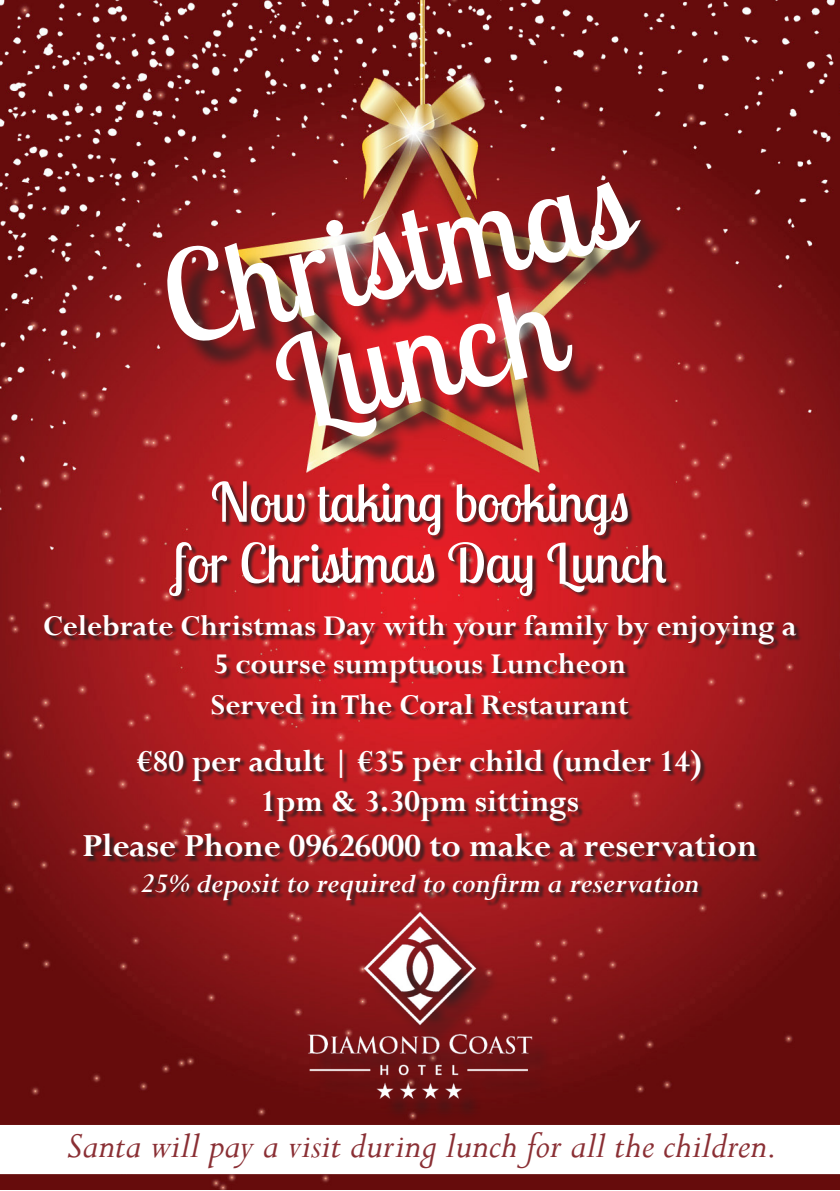
<style>
.page{position:relative;width:840px;height:1191px;background:#fff}
.page>*{position:absolute;margin:0;border:0;box-sizing:border-box;transform-origin:0 0}
.t1{font:124.8px "Lobster Two";color:#fff}
.t2{font:54px "Lobster Two";color:#fff}
.t3{font:italic 40px "Perpetua";color:#8a2f34}
.t4{font:700 36px "Perpetua";color:#fff}
.t5{font:700 34px "Perpetua";color:#fff}
.t6{font:700 32px "Perpetua";color:#fff}
.t7{font:italic 700 30px "Perpetua";color:#fff}
</style>
<div class="page">
<img style="left:0;top:0;width:839px;height:1189px">
<div style="left:313px;top:1038px;width:241px;height:83px;background:#231f20;opacity:.75"></div>
<img style="left:302px;top:1031px;width:236px;height:78px">
<div style="left:368px;top:917px;width:131px;height:131px;background:#231f20;opacity:.75"></div>
<img style="left:316px;top:911px;width:172px;height:117px">
<div style="left:177px;top:193px;width:493px;height:274px;background:#231f20;opacity:.75"></div>
<div style="left:46px;top:483px;width:756px;height:424px;background:#231f20;opacity:.75"></div>
<svg style="left:0;top:1125px;width:839px;height:49px"></svg>
<p class="t1" style="left:147px;top:222px;width:474px;rotate:-12deg">Christmas</p>
<p class="t1" style="left:262px;top:307px;width:287px;rotate:-12deg">Lunch</p>
<p class="t2" style="left:211px;top:468px;width:419px">Now taking bookings</p>
<p class="t2" style="left:174px;top:528px;width:493px">for Christmas Day Lunch</p>
<p class="t6" style="left:43px;top:605px;width:754px">Celebrate Christmas Day with your family by enjoying a</p>
<p class="t6" style="left:213px;top:643px;width:414px">5 course sumptuous Luncheon</p>
<p class="t6" style="left:211px;top:684px;width:419px">Served in The Coral Restaurant</p>
<p class="t5" style="left:137px;top:739px;width:566px">€80 per adult | €35 per child (under 14)</p>
<p class="t5" style="left:260px;top:780px;width:320px">1pm &amp; 3.30pm sittings</p>
<p class="t4" style="left:83px;top:823px;width:675px">Please Phone 09626000 to make a reservation</p>
<p class="t7" style="left:140px;top:864px;width:560px">25% deposit to required to confirm a reservation</p>
<p class="t3" style="left:66px;top:1120px;width:712px">Santa will pay a visit during lunch for all the children.</p>
</div>
